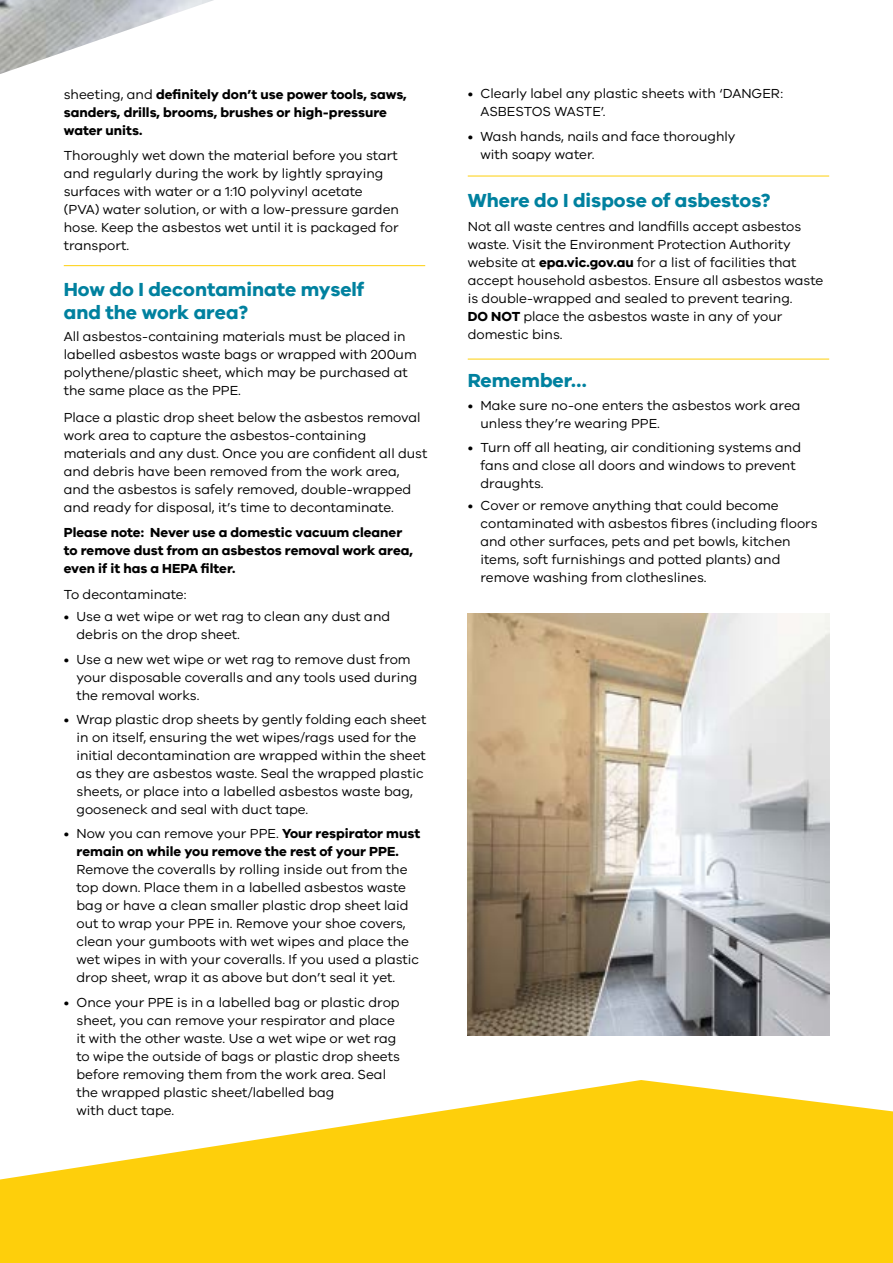
<style>
.page{position:relative;width:893px;height:1263px;background:#fff}
.page>*{position:absolute;margin:0;border:0;box-sizing:border-box;transform-origin:0 0}
.t1{font:700 19.5px/22.5px "VIC";color:#00819f}
.t2{font:13.5px/18px "VIC";color:#000}
.t3{font:700 13.5px/18px "VIC";color:#000}
.s1{font-weight:400}
.s2{font-weight:700}
</style>
<div class="page">
<img style="left:468px;top:613px;width:361px;height:423px">
<img style="left:0;top:0;width:214px;height:74px">
<svg style="left:0;top:1080px;width:893px;height:183px;fill:#fecf0b"></svg>
<hr style="left:468px;top:176px;width:361px;height:1px;background:#fecf0b">
<hr style="left:64px;top:265px;width:361px;height:1px;background:#fecf0b">
<hr style="left:468px;top:359px;width:361px;height:1px;background:#fecf0b">
<p class="t3" style="left:64px;top:85px;width:344px"><span class="s1">sheeting, and</span> definitely don’t use power tools, saws, sanders, drills, brooms, brushes or high-pressure water units.</p>
<p class="t2" style="left:64px;top:146px;width:337px">Thoroughly wet down the material before you start and regularly during the work by lightly spraying surfaces with water or a 1:10 polyvinyl acetate (PVA) water solution, or with a low-pressure garden hose. Keep the asbestos wet until it is packaged for transport.</p>
<h1 class="t1" style="left:64px;top:278px;width:302px">How do I decontaminate myself and the work area?</h1>
<p class="t2" style="left:64px;top:327px;width:355px">All asbestos-containing materials must be placed in labelled asbestos waste bags or wrapped with 200um polythene/plastic sheet, which may be purchased at the same place as the PPE.</p>
<p class="t2" style="left:64px;top:408px;width:365px">Place a plastic drop sheet below the asbestos removal work area to capture the asbestos-containing materials and any dust. Once you are confident all dust and debris have been removed from the work area, and the asbestos is safely removed, double-wrapped and ready for disposal, it’s time to decontaminate.</p>
<p class="t3" style="left:64px;top:523px;width:351px;line-height:17.5px">Please note: Never use a domestic vacuum cleaner to remove dust from an asbestos removal work area, even if it has a HEPA filter.</p>
<p class="t2" style="left:64px;top:585px;width:124px">To decontaminate:</p>
<p class="t2" style="left:77px;top:607px;width:315px;text-indent:-13px">• Use a wet wipe or wet rag to clean any dust and debris on the drop sheet.</p>
<p class="t2" style="left:77px;top:650px;width:342px;text-indent:-13px">• Use a new wet wipe or wet rag to remove dust from your disposable coveralls and any tools used during the removal works.</p>
<p class="t2" style="left:77px;top:710px;width:351px;text-indent:-13px">• Wrap plastic drop sheets by gently folding each sheet in on itself, ensuring the wet wipes/rags used for the initial decontamination are wrapped within the sheet as they are asbestos waste. Seal the wrapped plastic sheets, or place into a labelled asbestos waste bag, gooseneck and seal with duct tape.</p>
<p class="t3" style="left:77px;top:824px;width:345px;text-indent:-13px"><span class="s1">• Now you can remove your PPE.</span> Your respirator must remain on while you remove the rest of your PPE.</p>
<p class="t2" style="left:77px;top:860px;width:344px">Remove the coveralls by rolling inside out from the top down. Place them in a labelled asbestos waste bag or have a clean smaller plastic drop sheet laid out to wrap your PPE in. Remove your shoe covers, clean your gumboots with wet wipes and place the wet wipes in with your coveralls. If you used a plastic drop sheet, wrap it as above but don’t seal it yet.</p>
<p class="t2" style="left:77px;top:993px;width:325px;text-indent:-13px">• Once your PPE is in a labelled bag or plastic drop sheet, you can remove your respirator and place it with the other waste. Use a wet wipe or wet rag to wipe the outside of bags or plastic drop sheets before removing them from the work area. Seal the wrapped plastic sheet/labelled bag<br>with duct tape.</p>
<p class="t2" style="left:480px;top:84px;width:304px;text-indent:-13px">• Clearly label any plastic sheets with ‘DANGER:<br>ASBESTOS WASTE’.</p>
<p class="t2" style="left:480px;top:127px;width:257px;text-indent:-13px">• Wash hands, nails and face thoroughly with soapy water.</p>
<h1 class="t1" style="left:468px;top:188px;width:305px">Where do I dispose of asbestos?</h1>
<p class="t2" style="left:468px;top:217px;width:357px">Not all waste centres and landfills accept asbestos waste. Visit the Environment Protection Authority website at <span class="s2">epa.vic.gov.au</span> for a list of facilities that accept household asbestos. Ensure all asbestos waste is double-wrapped and sealed to prevent tearing.<br><span class="s2">DO NOT</span> place the asbestos waste in any of your domestic bins.</p>
<h1 class="t1" style="left:468px;top:369px;width:121px">Remember…</h1>
<p class="t2" style="left:480px;top:396px;width:322px;text-indent:-13px">• Make sure no-one enters the asbestos work area unless they’re wearing PPE.</p>
<p class="t2" style="left:480px;top:438px;width:322px;text-indent:-13px">• Turn off all heating, air conditioning systems and fans and close all doors and windows to prevent draughts.</p>
<p class="t2" style="left:480px;top:496px;width:339px;text-indent:-13px">• Cover or remove anything that could become contaminated with asbestos fibres (including floors and other surfaces, pets and pet bowls, kitchen items, soft furnishings and potted plants) and remove washing from clotheslines.</p>
</div>
